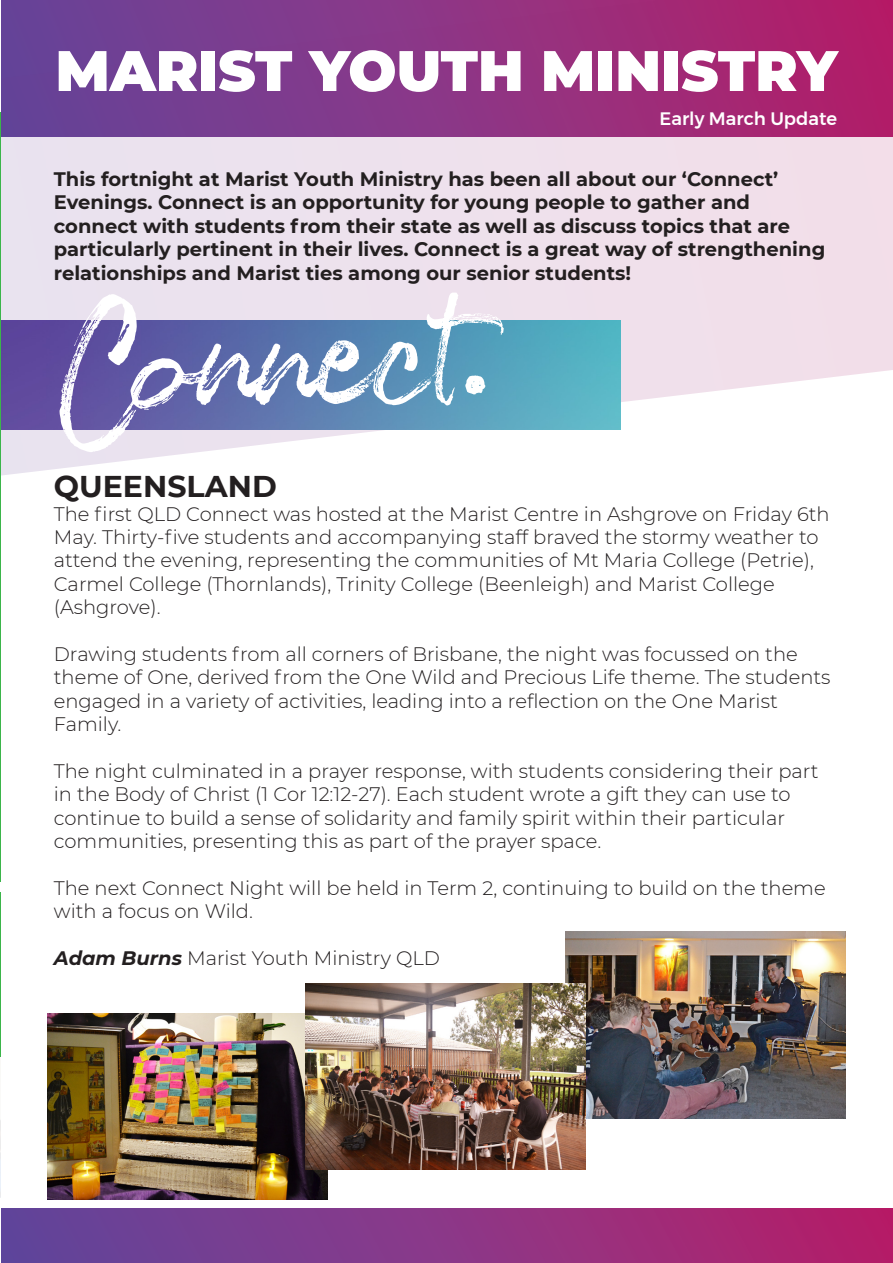
<style>
.page{position:relative;width:893px;height:1263px;background:#fff}
.page>*{position:absolute;margin:0;border:0;box-sizing:border-box;transform-origin:0 0}
.t1{font:270px "The Caldwellscript";color:#fff}
.t2{font:900 57px "Montserrat";color:#fff}
.t3{font:700 30px "Montserrat";color:#231f20}
.t4{font:300 19.5px/23.4px "Montserrat";color:#231f20}
.t5{font:700 19.5px/23.4px "Montserrat";color:#231f20}
.t6{font:500 18px "Montserrat";color:#fff}
.s1{font-weight:700;font-style:italic}
</style>
<div class="page">
<img style="left:1px;top:0;width:892px;height:476px">
<img style="left:1px;top:1209px;width:892px;height:54px">
<img style="left:1px;top:321px;width:620px;height:108px">
<img style="left:48px;top:1013px;width:280px;height:187px">
<img style="left:566px;top:932px;width:279px;height:186px">
<img style="left:305px;top:983px;width:280px;height:187px">
<hr style="left:0;top:112px;width:1px;height:945px;background:#3bb54a">
<img style="left:0;top:1120px;width:1px;height:78px">
<h2 class="t2" style="left:55px;top:28px;width:784px">MARIST YOUTH MINISTRY</h2>
<p class="t6" style="left:659px;top:105px;width:179px">Early March Update</p>
<p class="t5" style="left:54px;top:166px;width:773px">This fortnight at Marist Youth Ministry has been all about our ‘Connect’ Evenings. Connect is an opportunity for young people to gather and connect with students from their state as well as discuss topics that are particularly pertinent in their lives. Connect is a great way of strengthening relationships and Marist ties among our senior students!</p>
<h1 class="t1" style="left:54px;top:172px;width:443px">Connect.</h1>
<h3 class="t3" style="left:54px;top:465px;width:224px">QUEENSLAND</h3>
<p class="t4" style="left:54px;top:501px;width:777px">The first QLD Connect was hosted at the Marist Centre in Ashgrove on Friday 6th May. Thirty-five students and accompanying staff braved the stormy weather to attend the evening, representing the communities of Mt Maria College (Petrie), Carmel College (Thornlands), Trinity College (Beenleigh) and Marist College (Ashgrove).</p>
<p class="t4" style="left:54px;top:642px;width:778px">Drawing students from all corners of Brisbane, the night was focussed on the theme of One, derived from the One Wild and Precious Life theme. The students engaged in a variety of activities, leading into a reflection on the One Marist Family.</p>
<p class="t4" style="left:54px;top:759px;width:766px">The night culminated in a prayer response, with students considering their part in the Body of Christ (1 Cor 12:12-27). Each student wrote a gift they can use to continue to build a sense of solidarity and family spirit within their particular communities, presenting this as part of the prayer space.</p>
<p class="t4" style="left:54px;top:876px;width:773px">The next Connect Night will be held in Term 2, continuing to build on the theme with a focus on Wild.</p>
<p class="t4" style="left:54px;top:946px;width:388px"><span class="s1">Adam Burns</span> Marist Youth Ministry QLD</p>
</div>
